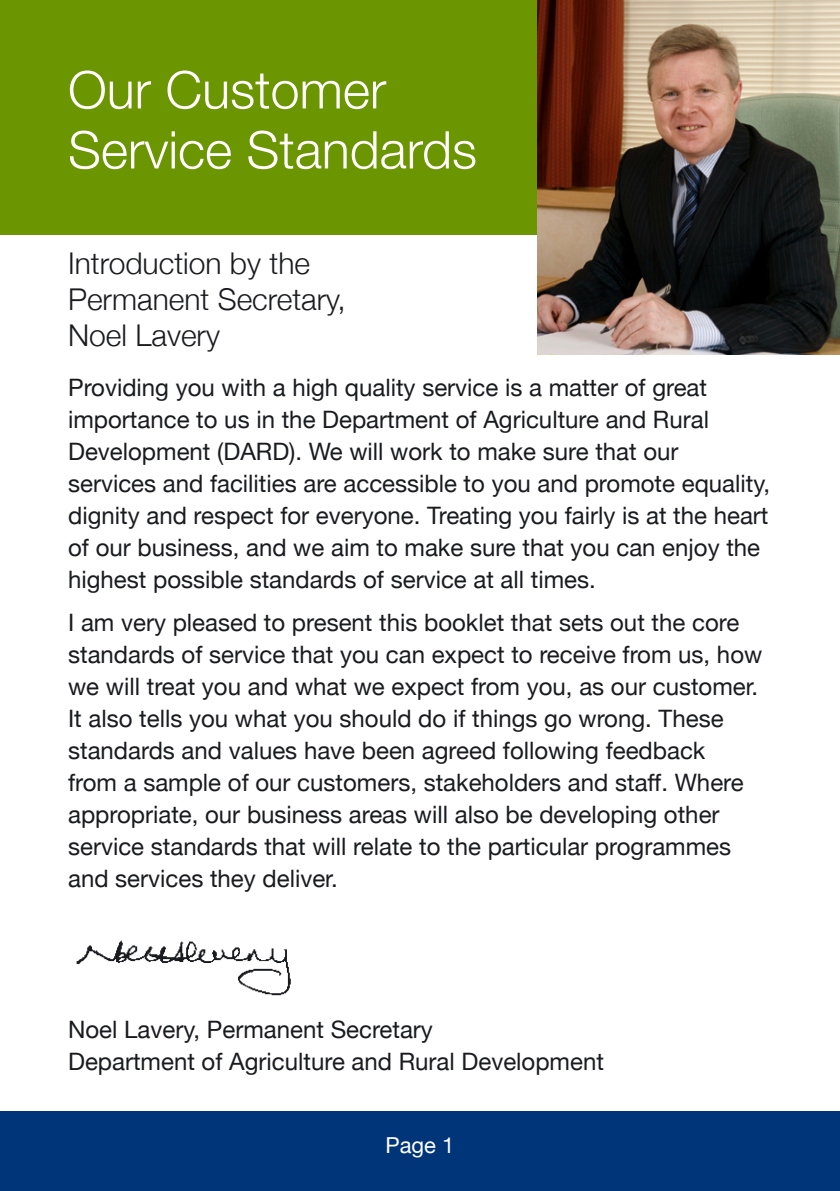
<style>
.page{position:relative;width:840px;height:1191px;background:#fff}
.page>*{position:absolute;margin:0;border:0;box-sizing:border-box;transform-origin:0 0}
.t1{font:300 52px/60px "Helvetica Neue";color:#fff}
.t2{font:300 30px/36px "Helvetica Neue";color:#1a1b1f}
.t3{font:24px/32px "Helvetica Neue";color:#1a1b1f}
.t4{font:22px "Helvetica Neue";color:#fff}
</style>
<div class="page">
<div style="left:0;top:1111px;width:839px;height:80px;background:#00357a"></div>
<div style="left:0;top:0;width:839px;height:234px;background:#6b9601"></div>
<img style="left:537px;top:0;width:302px;height:354px">
<img style="left:76px;top:940px;width:215px;height:56px">
<h1 class="t1" style="left:68px;top:59px;width:410px">Our Customer<br>Service Standards</h1>
<p class="t2" style="left:68px;top:245px;width:279px">Introduction by the<br>Permanent Secretary,<br>Noel Lavery</p>
<p class="t3" style="left:68px;top:371px;width:703px">Providing you with a high quality service is a matter of great importance to us in the Department of Agriculture and Rural Development (DARD). We will work to make sure that our services and facilities are accessible to you and promote equality, dignity and respect for everyone. Treating you fairly is at the heart of our business, and we aim to make sure that you can enjoy the highest possible standards of service at all times.</p>
<p class="t3" style="left:68px;top:606px;width:695px">I am very pleased to present this booklet that sets out the core standards of service that you can expect to receive from us, how we will treat you and what we expect from you, as our customer.<br>It also tells you what you should do if things go wrong. These standards and values have been agreed following feedback<br>from a sample of our customers, stakeholders and staff. Where appropriate, our business areas will also be developing other service standards that will relate to the particular programmes and services they deliver.</p>
<p class="t3" style="left:68px;top:1013px;width:537px">Noel Lavery, Permanent Secretary<br>Department of Agriculture and Rural Development</p>
<p class="t4" style="left:385px;top:1132px;width:70px">Page 1</p>
</div>
